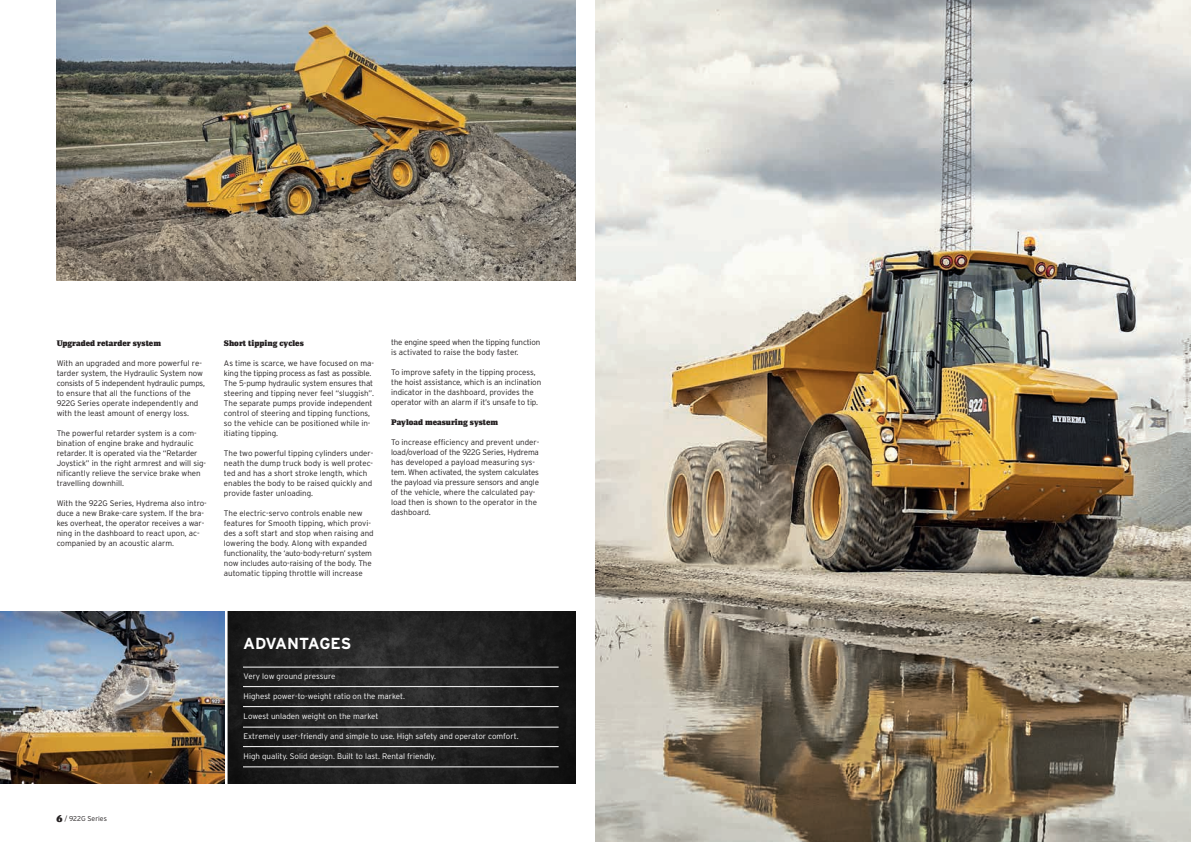
<style>
.page{position:relative;width:1191px;height:842px;background:#fff}
.page>*{position:absolute;margin:0;border:0;box-sizing:border-box;transform-origin:0 0}
.t1{font:700 16px "Interstate";letter-spacing:-.015em;color:#fff}
.t2{font:300 8px/10px "Interstate";color:#231f20}
.t3{font:300 8px/10px "Interstate";letter-spacing:-.02em;color:#231f20}
.t4{font:300 8px "Interstate";color:#fff}
.t5{font:8px "Impacto";color:#231f20}
.t6{font:300 7px "Interstate";letter-spacing:-.005em;color:#231f20}
.s1{font-family:"Impacto";font-weight:400;font-size:10px}
</style>
<div class="page">
<img style="left:57px;top:0;width:518px;height:281px">
<img style="left:227px;top:612px;width:348px;height:171px">
<hr style="left:243px;top:667px;width:315px;height:1px;background:#fff">
<hr style="left:243px;top:686px;width:315px;height:1px;background:#fff">
<hr style="left:243px;top:706px;width:315px;height:1px;background:#fff">
<hr style="left:243px;top:727px;width:315px;height:1px;background:#fff">
<hr style="left:243px;top:746px;width:315px;height:1px;background:#fff">
<hr style="left:243px;top:767px;width:315px;height:1px;background:#fff">
<img style="left:595px;top:0;width:596px;height:842px">
<img style="left:0;top:612px;width:224px;height:171px">
<p class="t5" style="left:57px;top:338px;width:106px">Upgraded retarder system</p>
<p class="t2" style="left:57px;top:358px;width:150px">With an upgraded and more powerful re&shy;tarder system, the Hydraulic System now consists of 5 independent hydraulic pumps, to ensure that all the functions of the 922G Series operate independently and with the least amount of energy loss.</p>
<p class="t2" style="left:57px;top:428px;width:151px">The powerful retarder system is a com&shy;bination of engine brake and hydraulic retarder. It is operated via the “Retarder Joystick” in the right armrest and will sig&shy;nificantly relieve the service brake when travelling downhill.</p>
<p class="t2" style="left:57px;top:498px;width:152px">With the 922G Series, Hydrema also intro&shy;duce a new Brake-care system. If the bra&shy;kes overheat, the operator receives a war&shy;ning in the dashboard to react upon, ac&shy;companied by an acoustic alarm.</p>
<p class="t5" style="left:224px;top:338px;width:81px">Short tipping cycles</p>
<p class="t2" style="left:224px;top:358px;width:152px">As time is scarce, we have focused on ma&shy;king the tipping process as fast as possible.<br>The 5-pump hydraulic system ensures that steering and tipping never feel “sluggish”.<br>The separate pumps provide independent control of steering and tipping functions, so the vehicle can be positioned while in&shy;itiating tipping.</p>
<p class="t2" style="left:224px;top:448px;width:151px">The two powerful tipping cylinders under&shy;neath the dump truck body is well protec&shy;ted and has a short stroke length, which enables the body to be raised quickly and provide faster unloading.</p>
<p class="t2" style="left:224px;top:508px;width:151px">The electric-servo controls enable new features for Smooth tipping, which provi&shy;des a soft start and stop when raising and lowering the body. Along with expanded functionality, the ‘auto-body-return’ system now includes auto-raising of the body. The automatic tipping throttle will increase</p>
<p class="t3" style="left:391px;top:337px;width:151px">the engine speed when the tipping function is activated to raise the body faster.</p>
<p class="t2" style="left:391px;top:367px;width:152px">To improve safety in the tipping process, the hoist assistance, which is an inclination indicator in the dashboard, provides the operator with an alarm if it’s unsafe to tip.</p>
<p class="t5" style="left:391px;top:418px;width:108px">Payload measuring system</p>
<p class="t3" style="left:391px;top:437px;width:150px">To increase efficiency and prevent under&shy;load/overload of the 922G Series, Hydrema has developed a payload measuring sys&shy;tem. When activated, the system calculates the payload via pressure sensors and angle of the vehicle, where the calculated pay&shy;load then is shown to the operator in the dashboard.</p>
<p class="t6" style="left:56px;top:815px;width:52px"><span class="s1">6</span> / 922G Series</p>
<h1 class="t1" style="left:243px;top:634px;width:110px">ADVANTAGES</h1>
<p class="t4" style="left:243px;top:671px;width:93px">Very low ground pressure</p>
<p class="t4" style="left:243px;top:691px;width:163px">Highest power-to-weight ratio on the market.</p>
<p class="t4" style="left:243px;top:712px;width:136px">Lowest unladen weight on the market</p>
<p class="t4" style="left:243px;top:732px;width:276px">Extremely user-friendly and simple to use. High safety and operator comfort.</p>
<p class="t4" style="left:243px;top:752px;width:194px">High quality. Solid design. Built to last. Rental friendly.</p>
</div>
